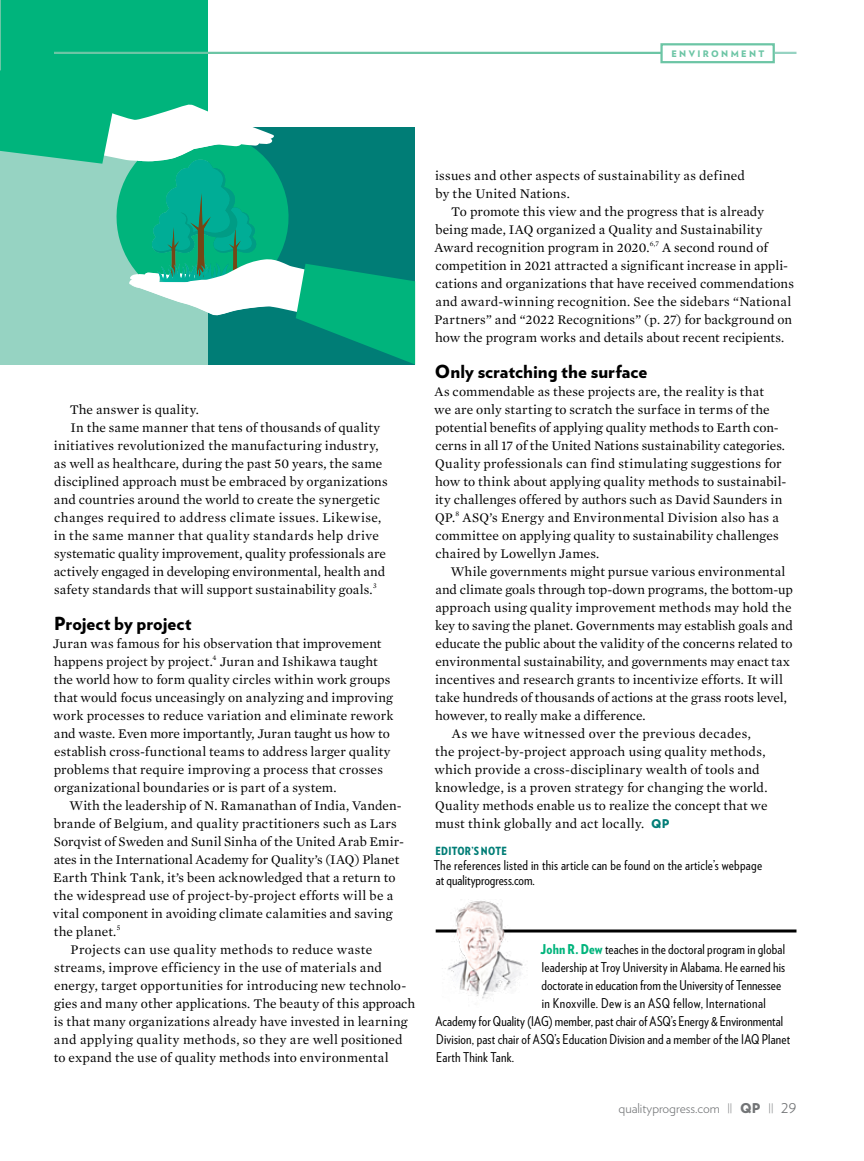
<style>
.page{position:relative;width:864px;height:1161px;background:#fff}
.page>*{position:absolute;margin:0;border:0;box-sizing:border-box;transform-origin:0 0}
.t1{font:900 18px "Verlag";letter-spacing:.005em;color:#000}
.t2{font:13.5px/18px "Mercury Text G1";letter-spacing:.01em;color:#000}
.t3{font:13.5px/15px "Verlag Condensed";letter-spacing:.01em;color:#000}
.t4{font:13.5px "Mercury Text G1";letter-spacing:.03em;color:#000}
.t5{font:13.5px "Mercury Text G1";letter-spacing:-.01em;color:#000}
.t6{font:13.5px "Verlag Condensed";letter-spacing:.03em;color:#000}
.t7{font:300 13.5px "Verlag";letter-spacing:-.005em;color:#737577}
.t8{font:900 11.25px "Verlag Condensed";letter-spacing:.015em;color:#007d76}
.t9{font:900 9px "Verlag";letter-spacing:.26em;color:#6cc5a5}
.s1{font-family:"Verlag";font-weight:900;font-size:12px;color:#007d76}
.s2{font-weight:900;color:#00b47c}
.s3{font-weight:900}
.s4{font-size:17.1px}
</style>
<div class="page">
<div style="left:0;top:0;width:208px;height:127px;background:#00b47c"></div>
<hr style="left:0;top:0;width:1px;height:127px;background:#6cc5a5">
<hr style="left:436px;top:930px;width:360px;height:3px;background:#000">
<img style="left:435px;top:901px;width:92px;height:98px">
<svg style="left:0;top:70px;width:415px;height:294px"></svg>
<hr style="left:54px;top:52px;width:661px;height:2px;background:#6cc5a5">
<hr style="left:775px;top:52px;width:22px;height:2px;background:#96d3c2">
<svg style="left:659px;top:43px;width:117px;height:21px"></svg>
<p class="t9" style="left:671px;top:46px;width:95px">ENVIRONMENT</p>
<p class="t2" style="left:70px;top:401px;width:130px">The answer is quality.</p>
<p class="t2" style="left:70px;top:419px;width:311px">In the same manner that tens of thousands of quality</p>
<p class="t2" style="left:54px;top:437px;width:326px">initiatives revolutionized the manufacturing industry,</p>
<p class="t2" style="left:54px;top:455px;width:330px">as well as healthcare, during the past 50 years, the same</p>
<p class="t2" style="left:54px;top:473px;width:335px">disciplined approach must be embraced by organizations</p>
<p class="t2" style="left:54px;top:491px;width:328px">and countries around the world to create the synergetic</p>
<p class="t4" style="left:54px;top:510px;width:329px">changes required to address climate issues. Likewise,</p>
<p class="t4" style="left:54px;top:528px;width:327px">in the same manner that quality standards help drive</p>
<p class="t2" style="left:54px;top:545px;width:333px">systematic quality improvement, quality professionals are</p>
<p class="t2" style="left:54px;top:563px;width:333px">actively engaged in developing environmental, health and</p>
<p class="t2" style="left:54px;top:581px;width:324px">safety standards that will support sustainability goals.<sup>3</sup></p>
<h1 class="t1" style="left:54px;top:609px;width:139px">Project by project</h1>
<p class="t2" style="left:53px;top:635px;width:342px">Juran was famous for his observation that improvement happens project by project.<sup>4</sup> Juran and Ishikawa taught the world how to form quality circles within work groups that would focus unceasingly on analyzing and improving work processes to reduce variation and eliminate rework and waste. Even more importantly, Juran taught us how to establish cross-functional teams to address larger quality problems that require improving a process that crosses organizational boundaries or is part of a system.</p>
<p class="t2" style="left:70px;top:797px;width:334px">With the leadership of N. Ramanathan of India, Vanden-</p>
<p class="t2" style="left:54px;top:815px;width:344px">brande of Belgium, and quality practitioners such as Lars</p>
<p class="t2" style="left:54px;top:833px;width:352px">Sorqvist of Sweden and Sunil Sinha of the United Arab Emir-</p>
<p class="t2" style="left:54px;top:851px;width:347px">ates in the International Academy for Quality’s (IAQ) Planet</p>
<p class="t2" style="left:53px;top:869px;width:344px">Earth Think Tank, it’s been acknowledged that a return to</p>
<p class="t2" style="left:54px;top:887px;width:341px">the widespread use of project-by-project efforts will be a</p>
<p class="t2" style="left:53px;top:905px;width:341px">vital component in avoiding climate calamities and saving</p>
<p class="t2" style="left:54px;top:922px;width:68px">the planet.<sup>5</sup></p>
<p class="t4" style="left:71px;top:942px;width:303px">Projects can use quality methods to reduce waste</p>
<p class="t2" style="left:54px;top:959px;width:329px">streams, improve efficiency in the use of materials and</p>
<p class="t2" style="left:54px;top:977px;width:354px">energy, target opportunities for introducing new technolo-</p>
<p class="t2" style="left:54px;top:995px;width:363px">gies and many other applications. The beauty of this approach</p>
<p class="t2" style="left:54px;top:1013px;width:355px">is that many organizations already have invested in learning</p>
<p class="t2" style="left:54px;top:1031px;width:350px">and applying quality methods, so they are well positioned</p>
<p class="t2" style="left:54px;top:1049px;width:336px">to expand the use of quality methods into environmental</p>
<p class="t2" style="left:435px;top:167px;width:311px">issues and other aspects of sustainability as defined by the United Nations.</p>
<p class="t2" style="left:435px;top:203px;width:361px;text-indent:17px">To promote this view and the progress that is already being made, IAQ organized a Quality and Sustainability Award recognition program in 2020.<sup>6,7</sup> A second round of competition in 2021 attracted a significant increase in appli&shy;cations and organizations that have received commendations and award-winning recognition. See the sidebars “National Partners” and “2022 Recognitions” (p. 27) for background on how the program works and details about recent recipients.</p>
<h1 class="t1" style="left:435px;top:357px;width:214px">Only scratching the surface</h1>
<p class="t2" style="left:434px;top:383px;width:354px">As commendable as these projects are, the reality is that<br>we are only starting to scratch the surface in terms of the potential benefits of applying quality methods to Earth con&shy;cerns in all 17 of the United Nations sustainability categories.<br>Quality professionals can find stimulating suggestions for how to think about applying quality methods to sustainabil&shy;ity challenges offered by authors such as David Saunders in QP.<sup>8</sup> ASQ’s Energy and Environmental Division also has a committee on applying quality to sustainability challenges chaired by Lowellyn James.</p>
<p class="t2" style="left:451px;top:563px;width:336px">While governments might pursue various environmental</p>
<p class="t2" style="left:435px;top:581px;width:359px">and climate goals through top-down programs, the bottom-up</p>
<p class="t2" style="left:435px;top:599px;width:358px">approach using quality improvement methods may hold the</p>
<p class="t2" style="left:435px;top:617px;width:359px">key to saving the planet. Governments may establish goals and</p>
<p class="t5" style="left:436px;top:636px;width:358px">educate the public about the validity of the concerns related to</p>
<p class="t2" style="left:436px;top:653px;width:356px">environmental sustainability, and governments may enact tax</p>
<p class="t2" style="left:435px;top:671px;width:349px">incentives and research grants to incentivize efforts. It will</p>
<p class="t2" style="left:435px;top:689px;width:353px">take hundreds of thousands of actions at the grass roots level,</p>
<p class="t2" style="left:435px;top:707px;width:212px">however, to really make a difference.</p>
<p class="t2" style="left:452px;top:725px;width:300px">As we have witnessed over the previous decades,</p>
<p class="t2" style="left:435px;top:743px;width:332px">the project-by-project approach using quality methods,</p>
<p class="t2" style="left:434px;top:761px;width:327px">which provide a cross-disciplinary wealth of tools and</p>
<p class="t2" style="left:435px;top:778px;width:334px">knowledge, is a proven strategy for changing the world.</p>
<p class="t2" style="left:435px;top:796px;width:334px">Quality methods enable us to realize the concept that we</p>
<p class="t2" style="left:435px;top:814px;width:236px">must think globally and act locally. <span class="s1">QP</span></p>
<p class="t8" style="left:436px;top:842px;width:73px">EDITOR’S NOTE</p>
<p class="t3" style="left:434px;top:857px;width:330px">The references listed in this article can be found on the article’s webpage at qualityprogress.com.</p>
<p class="t3" style="left:540px;top:941px;width:246px"><span class="s2">John R. Dew</span> teaches in the doctoral program in global</p>
<p class="t3" style="left:542px;top:959px;width:245px">leadership at Troy University in Alabama. He earned his</p>
<p class="t3" style="left:541px;top:977px;width:241px">doctorate in education from the University of Tennessee</p>
<p class="t6" style="left:542px;top:994px;width:226px">in Knoxville. Dew is an ASQ fellow, International</p>
<p class="t3" style="left:436px;top:1013px;width:349px">Academy for Quality (IAG) member, past chair of ASQ’s Energy &amp; Environmental</p>
<p class="t3" style="left:436px;top:1031px;width:355px">Division, past chair of ASQ’s Education Division and a member of the IAQ Planet</p>
<p class="t3" style="left:436px;top:1049px;width:79px">Earth Think Tank.</p>
<p class="t7" style="left:619px;top:1098px;width:179px">qualityprogress.com <sup>||</sup> <span class="s3">QP</span> <sup>||</sup> <span class="s4">29</span></p>
</div>
